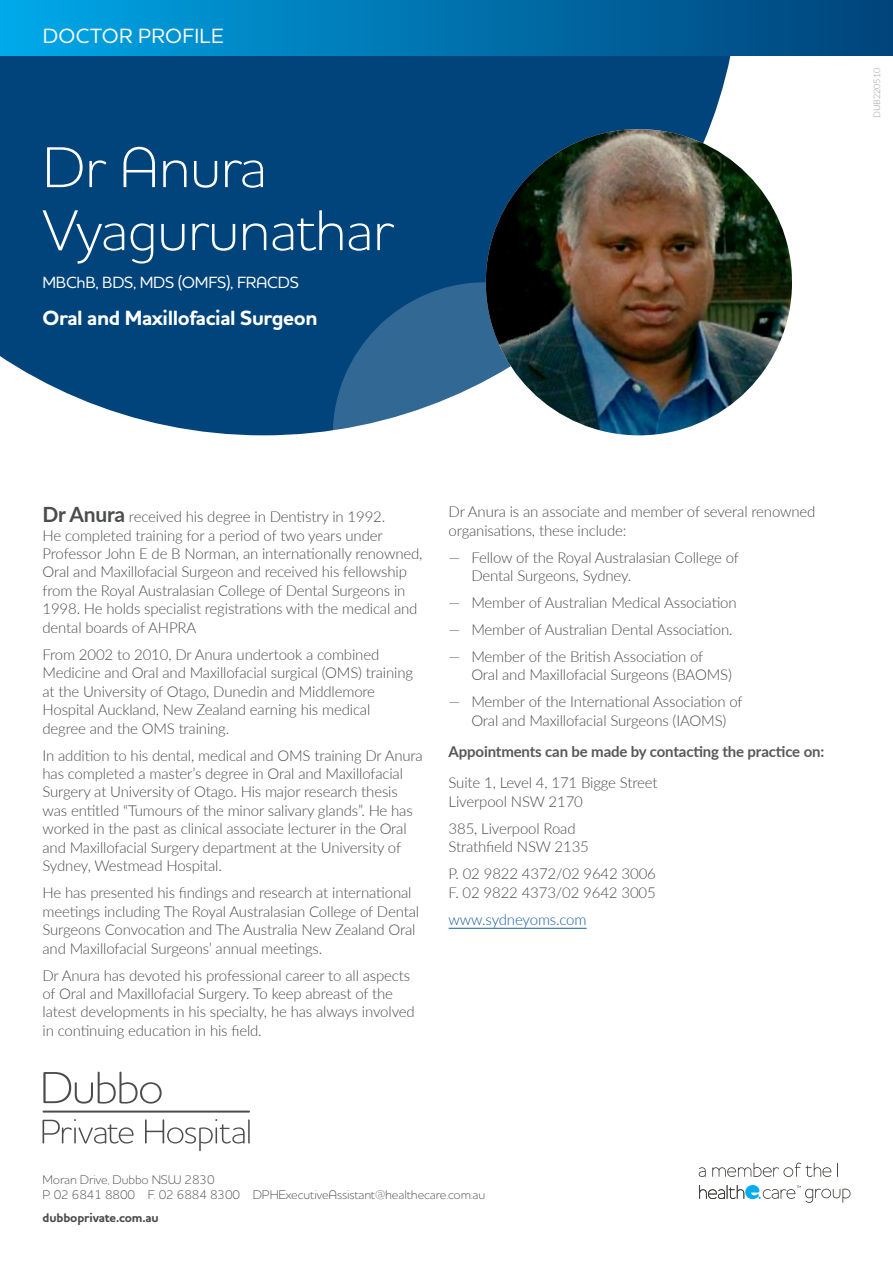
<style>
.page{position:relative;width:893px;height:1263px;background:#fff}
.page>*{position:absolute;margin:0;border:0;box-sizing:border-box;transform-origin:0 0}
._1_0_Copy_Head{font:300 58.5px/63px "Houschka Pro";letter-spacing:-.01em;color:#fff}
._1_1_Copy_Subhead{font:700 21px "Houschka Pro";letter-spacing:-.02em;color:#fff}
._0_3_Document_Kind{font:500 21px "Houschka Pro";letter-spacing:.015em;color:#fff}
._1_1_Copy_Subhead-2{font:500 16.5px "Houschka Pro";letter-spacing:-.02em;color:#fff}
._1_6_Copy_Body{font:300 15px/18.5px "Lato";letter-spacing:-.01em;color:#4b4c4d}
._1_6_Copy_Body-2{font:700 15px "Lato";letter-spacing:-.01em;color:#57585a}
._1_6_Copy_Body-3{font:300 15px "Lato";letter-spacing:-.01em;color:#175d9e}
._3_0_Contact_Details{font:300 12.75px/15px "Houschka Pro";letter-spacing:-.01em;color:#4b4c4d}
._3_0_Contact_Details-2{font:700 12.75px "Houschka Pro";letter-spacing:-.01em;color:#4b4c4d}
._4_0_Job_Number{font:300 9px "Lato";letter-spacing:-.01em;color:#939598}
.s1{font-weight:700;font-size:21px}
</style>
<div class="page">
<div style="left:0;top:55px;width:740px;height:380px;background:#00447b"></div>
<svg style="left:333px;top:282px;width:306px;height:306px"></svg>
<img style="left:486px;top:129px;width:306px;height:306px;border-radius:153px">
<hr style="left:449px;top:928px;width:138px;height:1px;background:#175d9e">
<div style="left:0;top:0;width:893px;height:55px;background:linear-gradient(to right,#00a7e7,#004279)"></div>
<svg style="left:43px;top:1071px;width:119px;height:32px"></svg>
<svg style="left:43px;top:1119px;width:207px;height:32px"></svg>
<hr style="left:43px;top:1110px;width:207px;height:2px;background:#4b4c4d">
<svg style="left:699px;top:1167px;width:7px;height:10px"></svg>
<svg style="left:712px;top:1162px;width:119px;height:15px"></svg>
<svg style="left:699px;top:1185px;width:151px;height:18px"></svg>
<p class="_0_3_Document_Kind" style="left:43px;top:22px;width:182px">DOCTOR PROFILE</p>
<p class="_1_0_Copy_Head" style="left:43px;top:134px;width:352px">Dr Anura<br>Vyagurunathar</p>
<p class="_1_1_Copy_Subhead-2" style="left:43px;top:272px;width:258px">MBChB, BDS, MDS (OMFS), FRACDS</p>
<p class="_1_1_Copy_Subhead" style="left:43px;top:304px;width:276px">Oral and Maxillofacial Surgeon</p>
<p class="_4_0_Job_Number" style="left:871px;top:118px;width:51px;rotate:-90deg">DUB220510</p>
<p class="_1_6_Copy_Body" style="left:43px;top:507px;width:382px"><span class="s1">Dr Anura</span> received his degree in Dentistry in 1992.<br>He completed training for a period of two years under Professor John E de B Norman, an internationally renowned, Oral and Maxillofacial Surgeon and received his fellowship from the Royal Australasian College of Dental Surgeons in 1998. He holds specialist registrations with the medical and dental boards of AHPRA</p>
<p class="_1_6_Copy_Body" style="left:43px;top:645px;width:372px">From 2002 to 2010, Dr Anura undertook a combined Medicine and Oral and Maxillofacial surgical (OMS) training at the University of Otago, Dunedin and Middlemore Hospital Auckland, New Zealand earning his medical degree and the OMS training.</p>
<p class="_1_6_Copy_Body" style="left:43px;top:745px;width:382px">In addition to his dental, medical and OMS training Dr Anura has completed a master’s degree in Oral and Maxillofacial Surgery at University of Otago. His major research thesis was entitled “Tumours of the minor salivary glands”. He has worked in the past as clinical associate lecturer in the Oral and Maxillofacial Surgery department at the University of Sydney, Westmead Hospital.</p>
<p class="_1_6_Copy_Body" style="left:43px;top:883px;width:378px">He has presented his findings and research at international meetings including The Royal Australasian College of Dental Surgeons Convocation and The Australia New Zealand Oral and Maxillofacial Surgeons’ annual meetings.</p>
<p class="_1_6_Copy_Body" style="left:43px;top:965px;width:374px">Dr Anura has devoted his professional career to all aspects of Oral and Maxillofacial Surgery. To keep abreast of the latest developments in his specialty, he has always involved in continuing education in his field.</p>
<p class="_1_6_Copy_Body" style="left:449px;top:502px;width:368px">Dr Anura is an associate and member of several renowned organisations, these include:</p>
<p class="_1_6_Copy_Body" style="left:471px;top:547px;width:269px;text-indent:-23px">— Fellow of the Royal Australasian College of<br>Dental Surgeons, Sydney.</p>
<p class="_1_6_Copy_Body" style="left:449px;top:593px;width:290px">— Member of Australian Medical Association</p>
<p class="_1_6_Copy_Body" style="left:449px;top:620px;width:286px">— Member of Australian Dental Association.</p>
<p class="_1_6_Copy_Body" style="left:471px;top:647px;width:262px;text-indent:-23px">— Member of the British Association of<br>Oral and Maxillofacial Surgeons (BAOMS)</p>
<p class="_1_6_Copy_Body" style="left:449px;top:692px;width:296px;text-align:center">— Member of the International Association of<br>Oral and Maxillofacial Surgeons (IAOMS)</p>
<p class="_1_6_Copy_Body-2" style="left:449px;top:741px;width:377px">Appointments can be made by contacting the practice on:</p>
<p class="_1_6_Copy_Body" style="left:449px;top:773px;width:210px">Suite 1, Level 4, 171 Bigge Street<br>Liverpool NSW 2170</p>
<p class="_1_6_Copy_Body" style="left:449px;top:819px;width:142px">385, Liverpool Road<br>Strathfield NSW 2135</p>
<p class="_1_6_Copy_Body" style="left:449px;top:864px;width:209px">P. 02 9822 4372/02 9642 3006<br>F. 02 9822 4373/02 9642 3005</p>
<p class="_1_6_Copy_Body-3" style="left:449px;top:909px;width:139px">www.sydneyoms.com</p>
<p class="_3_0_Contact_Details" style="left:43px;top:1172px;width:444px">Moran Drive, Dubbo NSW 2830<br>P. 02 6841 8800 F. 02 6884 8300 DPHExecutiveAssistant@healthecare.com.au</p>
<p class="_3_0_Contact_Details-2" style="left:43px;top:1209px;width:118px">dubboprivate.com.au</p>
</div>
